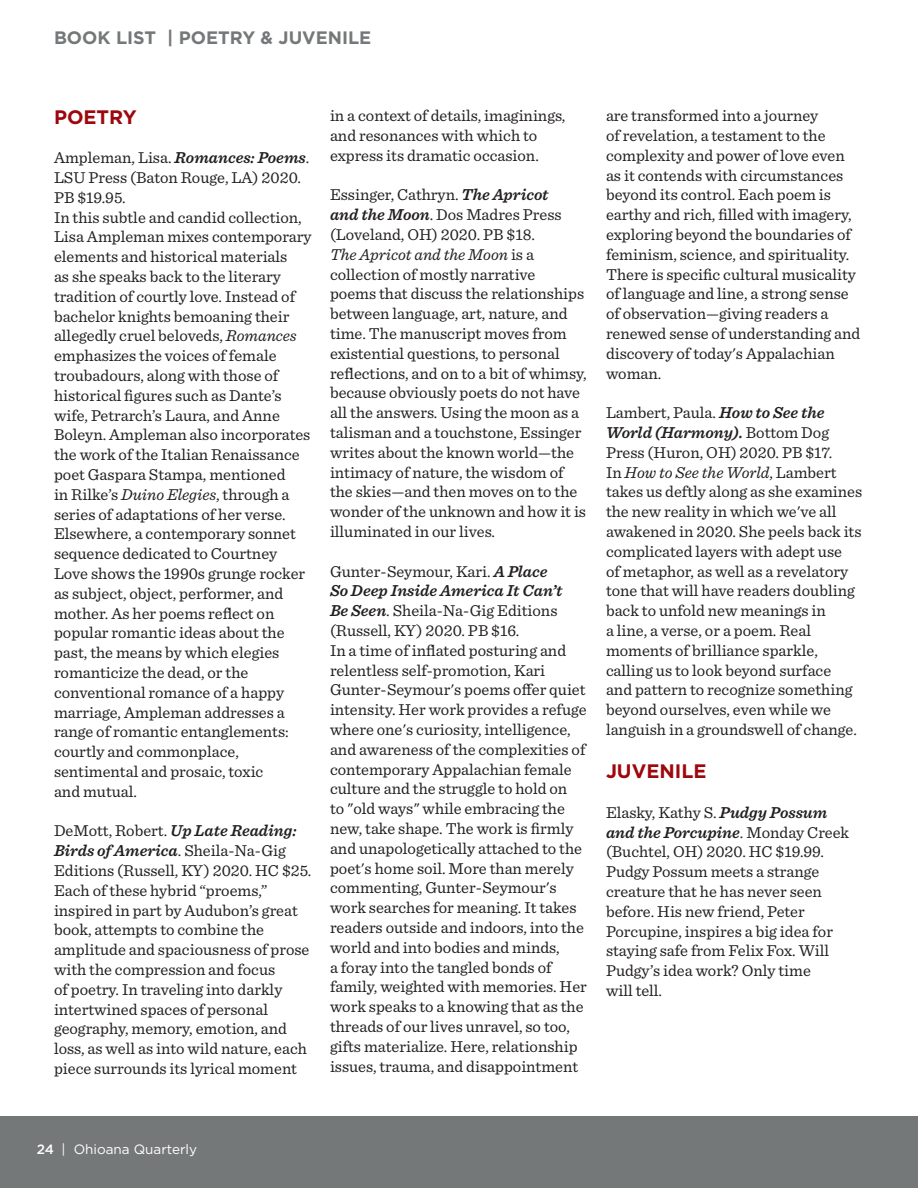
<style>
.page{position:relative;width:918px;height:1188px;background:#fff}
.page>*{position:absolute;margin:0;border:0;box-sizing:border-box;transform-origin:0 0}
.Book_Review_Type{font:700 19.5px "Gotham";color:#9d070d}
.Book_Review_Type-2{font:700 18px "Gotham";color:#757879}
.t1{font:16.5px/19.8px "Sentinel";color:#231f20}
.t2{font:13.5px "Gotham";color:#fff}
.s1{font-weight:600;font-style:italic}
.s2{font-style:italic}
.s3{font-weight:500}
</style>
<div class="page">
<div style="left:0;top:1116px;width:918px;height:72px;background:#757879"></div>
<p class="Book_Review_Type-2" style="left:54px;top:25px;width:319px">BOOK LIST | POETRY &amp; JUVENILE</p>
<p class="Book_Review_Type" style="left:54px;top:104px;width:84px">POETRY</p>
<p class="t1" style="left:54px;top:147px;width:257px">Ampleman, Lisa. <span class="s1">Romances: Poems</span>.<br>LSU Press (Baton Rouge, LA) 2020.<br>PB $19.95.</p>
<p class="t1" style="left:54px;top:206px;width:259px">In this subtle and candid collection,<br>Lisa Ampleman mixes contemporary elements and historical materials<br>as she speaks back to the literary tradition of courtly love. Instead of bachelor knights bemoaning their allegedly cruel beloveds, <span class="s2">Romances </span>emphasizes the voices of female troubadours, along with those of historical figures such as Dante’s wife, Petrarch’s Laura, and Anne<br>Boleyn. Ampleman also incorporates the work of the Italian Renaissance poet Gaspara Stampa, mentioned<br>in Rilke’s <span class="s2">Duino Elegies</span>, through a series of adaptations of her verse.<br>Elsewhere, a contemporary sonnet sequence dedicated to Courtney<br>Love shows the 1990s grunge rocker as subject, object, performer, and mother. As her poems reflect on popular romantic ideas about the past, the means by which elegies romanticize the dead, or the conventional romance of a happy marriage, Ampleman addresses a range of romantic entanglements: courtly and commonplace, sentimental and prosaic, toxic<br>and mutual.</p>
<p class="t1" style="left:54px;top:820px;width:259px">DeMott, Robert. <span class="s1">Up Late Reading:<br>Birds of America</span>. Sheila-Na-Gig<br>Editions (Russell, KY) 2020. HC $25.</p>
<p class="t1" style="left:54px;top:879px;width:257px">Each of these hybrid “proems,” inspired in part by Audubon’s great book, attempts to combine the amplitude and spaciousness of prose with the compression and focus<br>of poetry. In traveling into darkly intertwined spaces of personal geography, memory, emotion, and loss, as well as into wild nature, each piece surrounds its lyrical moment</p>
<p class="t1" style="left:330px;top:105px;width:237px">in a context of details, imaginings, and resonances with which to express its dramatic occasion.</p>
<p class="t1" style="left:330px;top:184px;width:233px">Essinger, Cathryn. <span class="s1">The Apricot and the Moon</span>. Dos Madres Press (Loveland, OH) 2020. PB $18.</p>
<p class="t1" style="left:330px;top:243px;width:258px"><span class="s2">The Apricot and the Moon</span> is a collection of mostly narrative<br>poems that discuss the relationships between language, art, nature, and time. The manuscript moves from existential questions, to personal reflections, and on to a bit of whimsy, because obviously poets do not have all the answers. Using the moon as a talisman and a touchstone, Essinger writes about the known world—the intimacy of nature, the wisdom of the skies—and then moves on to the wonder of the unknown and how it is illuminated in our lives.</p>
<p class="t1" style="left:330px;top:560px;width:234px">Gunter-Seymour, Kari. <span class="s1">A Place<br>So Deep Inside America It Can’t<br>Be Seen</span>. Sheila-Na-Gig Editions (Russell, KY) 2020. PB $16.</p>
<p class="t1" style="left:330px;top:639px;width:258px">In a time of inflated posturing and relentless self-promotion, Kari Gunter-Seymour's poems offer quiet intensity. Her work provides a refuge where one's curiosity, intelligence, and awareness of the complexities of contemporary Appalachian female culture and the struggle to hold on<br>to "old ways" while embracing the new, take shape. The work is firmly and unapologetically attached to the poet's home soil. More than merely commenting, Gunter-Seymour's work searches for meaning. It takes readers outside and indoors, into the world and into bodies and minds,<br>a foray into the tangled bonds of family, weighted with memories. Her work speaks to a knowing that as the threads of our lives unravel, so too, gifts materialize. Here, relationship issues, trauma, and disappointment</p>
<p class="t1" style="left:606px;top:105px;width:256px">are transformed into a journey<br>of revelation, a testament to the complexity and power of love even as it contends with circumstances beyond its control. Each poem is earthy and rich, filled with imagery, exploring beyond the boundaries of feminism, science, and spirituality.<br>There is specific cultural musicality of language and line, a strong sense of observation—giving readers a renewed sense of understanding and discovery of today's Appalachian woman.</p>
<p class="t1" style="left:606px;top:402px;width:228px">Lambert, Paula. <span class="s1">How to See the<br>World (Harmony).</span> Bottom Dog<br>Press (Huron, OH) 2020. PB $17.</p>
<p class="t1" style="left:606px;top:461px;width:258px">In <span class="s2">How to See the World</span>, Lambert takes us deftly along as she examines the new reality in which we've all awakened in 2020. She peels back its complicated layers with adept use<br>of metaphor, as well as a revelatory tone that will have readers doubling back to unfold new meanings in<br>a line, a verse, or a poem. Real moments of brilliance sparkle, calling us to look beyond surface<br>and pattern to recognize something beyond ourselves, even while we languish in a groundswell of change.</p>
<p class="Book_Review_Type" style="left:606px;top:758px;width:102px">JUVENILE</p>
<p class="t1" style="left:606px;top:801px;width:245px">Elasky, Kathy S. <span class="s1">Pudgy Possum and the Porcupine</span>. Monday Creek (Buchtel, OH) 2020. HC $19.99.</p>
<p class="t1" style="left:606px;top:861px;width:229px">Pudgy Possum meets a strange creature that he has never seen before. His new friend, Peter<br>Porcupine, inspires a big idea for staying safe from Felix Fox. Will<br>Pudgy’s idea work? Only time will tell.</p>
<p class="t2" style="left:37px;top:1140px;width:162px"><span class="s3">24</span> | Ohioana Quarterly</p>
</div>
